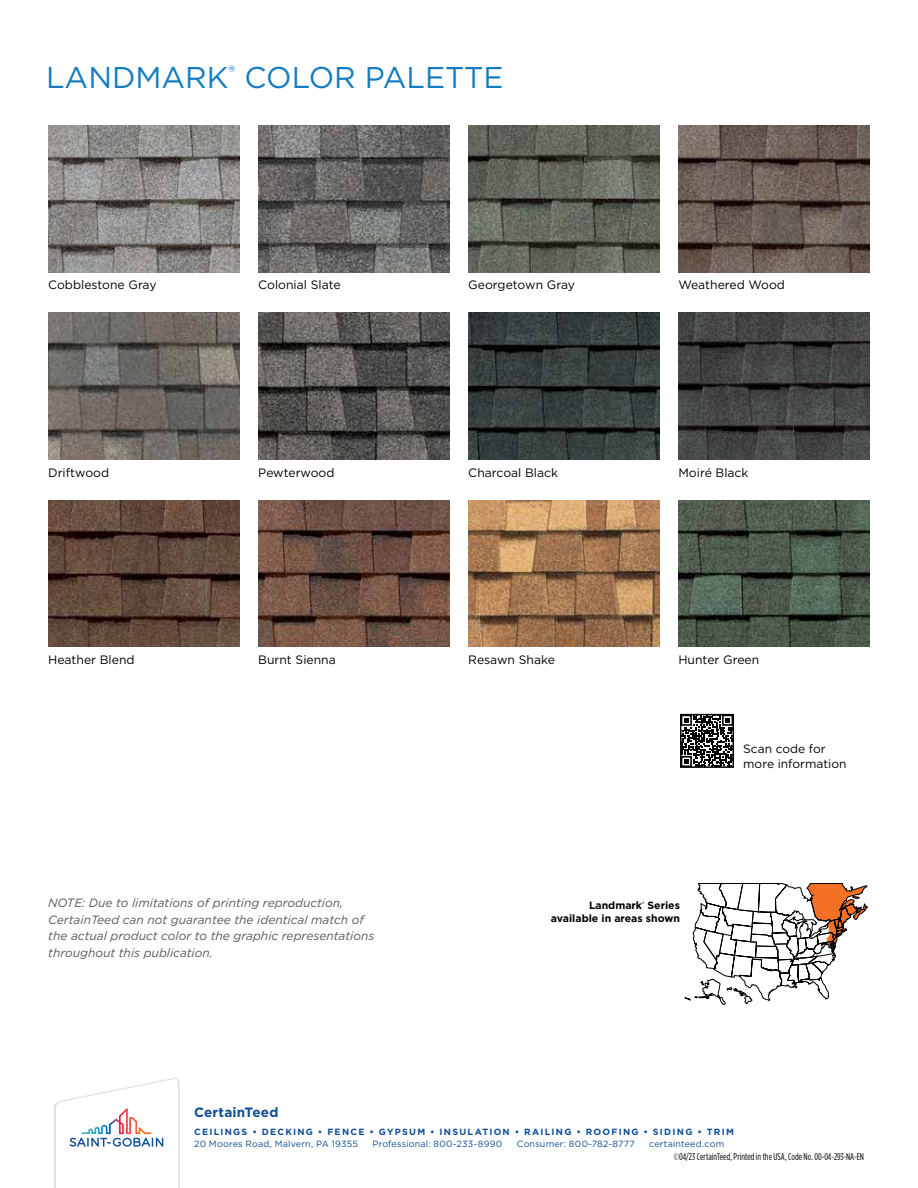
<style>
.page{position:relative;width:918px;height:1188px;background:#fff}
.page>*{position:absolute;margin:0;border:0;box-sizing:border-box;transform-origin:0 0}
.t1{font:30px "Gotham";color:#137cc1}
.t2{font:700 13.5px "Gotham";letter-spacing:.015em;color:#0e4e96}
.t3{font:12.15px "Gotham";color:#000}
.t4{font:italic 12px/16.5px "Gotham";color:#54575a}
.t5{font:12px/14.4px "Gotham";color:#000}
.t6{font:700 10.5px/12.6px "Gotham";color:#000;text-align:right}
.t7{font:9.75px "Gotham Condensed";letter-spacing:.005em;color:#000}
.t8{font:9px "Gotham";letter-spacing:.02em;color:#0e4e96}
.t9{font:700 9px "Gotham";letter-spacing:.135em;color:#0e4e96}
</style>
<div class="page">
<img style="left:258px;top:500px;width:192px;height:147px">
<img style="left:258px;top:125px;width:192px;height:147px">
<img style="left:48px;top:125px;width:192px;height:147px">
<img style="left:48px;top:313px;width:192px;height:146px">
<img style="left:468px;top:125px;width:192px;height:147px">
<img style="left:48px;top:500px;width:192px;height:147px">
<img style="left:678px;top:500px;width:192px;height:147px">
<img style="left:468px;top:313px;width:192px;height:146px">
<img style="left:678px;top:313px;width:192px;height:146px">
<img style="left:258px;top:313px;width:192px;height:146px">
<img style="left:468px;top:500px;width:192px;height:147px">
<img style="left:678px;top:125px;width:192px;height:147px">
<svg style="left:685px;top:883px;width:183px;height:122px"></svg>
<div style="left:53px;top:1077px;width:127px;height:111px;background:#000;opacity:.3"></div>
<svg style="left:55px;top:1079px;width:123px;height:109px"></svg>
<svg style="left:683px;top:717px;width:48px;height:48px"></svg>
<div style="left:680px;top:714px;width:54px;height:54px;border:2px solid #000"></div>
<h1 class="t1" style="left:46px;top:59px;width:459px">LANDMARK<sup>®</sup> COLOR PALETTE</h1>
<p class="t3" style="left:48px;top:277px;width:110px">Cobblestone Gray</p>
<p class="t3" style="left:258px;top:277px;width:84px">Colonial Slate</p>
<p class="t3" style="left:468px;top:277px;width:108px">Georgetown Gray</p>
<p class="t3" style="left:678px;top:277px;width:108px">Weathered Wood</p>
<p class="t3" style="left:48px;top:465px;width:63px">Driftwood</p>
<p class="t3" style="left:258px;top:465px;width:78px">Pewterwood</p>
<p class="t3" style="left:468px;top:465px;width:91px">Charcoal Black</p>
<p class="t3" style="left:678px;top:465px;width:72px">Moiré Black</p>
<p class="t3" style="left:48px;top:652px;width:88px">Heather Blend</p>
<p class="t3" style="left:678px;top:652px;width:82px">Hunter Green</p>
<p class="t3" style="left:468px;top:652px;width:88px">Resawn Shake</p>
<p class="t3" style="left:258px;top:652px;width:79px">Burnt Sienna</p>
<p class="t4" style="left:48px;top:895px;width:328px">NOTE: Due to limitations of printing reproduction, CertainTeed can not guarantee the identical match of the actual product color to the graphic representations throughout this publication.</p>
<p class="t6" style="left:551px;top:899px;width:131px">Landmark<sup>®</sup> Series available in areas shown</p>
<p class="t5" style="left:743px;top:742px;width:105px">Scan code for more information</p>
<p class="t2" style="left:194px;top:1103px;width:86px">CertainTeed</p>
<p class="t9" style="left:194px;top:1125px;width:541px">CEILINGS • DECKING • FENCE • GYPSUM • INSULATION • RAILING • ROOFING • SIDING • TRIM</p>
<p class="t8" style="left:194px;top:1138px;width:165px">20 Moores Road, Malvern, PA 19355</p>
<p class="t8" style="left:373px;top:1138px;width:131px">Professional: 800-233-8990</p>
<p class="t8" style="left:517px;top:1138px;width:119px">Consumer: 800-782-8777</p>
<p class="t8" style="left:649px;top:1138px;width:77px">certainteed.com</p>
<p class="t7" style="left:674px;top:1151px;width:192px">©04/23 CertainTeed, Printed in the USA, Code No. 00-04-293-NA-EN</p>
</div>
